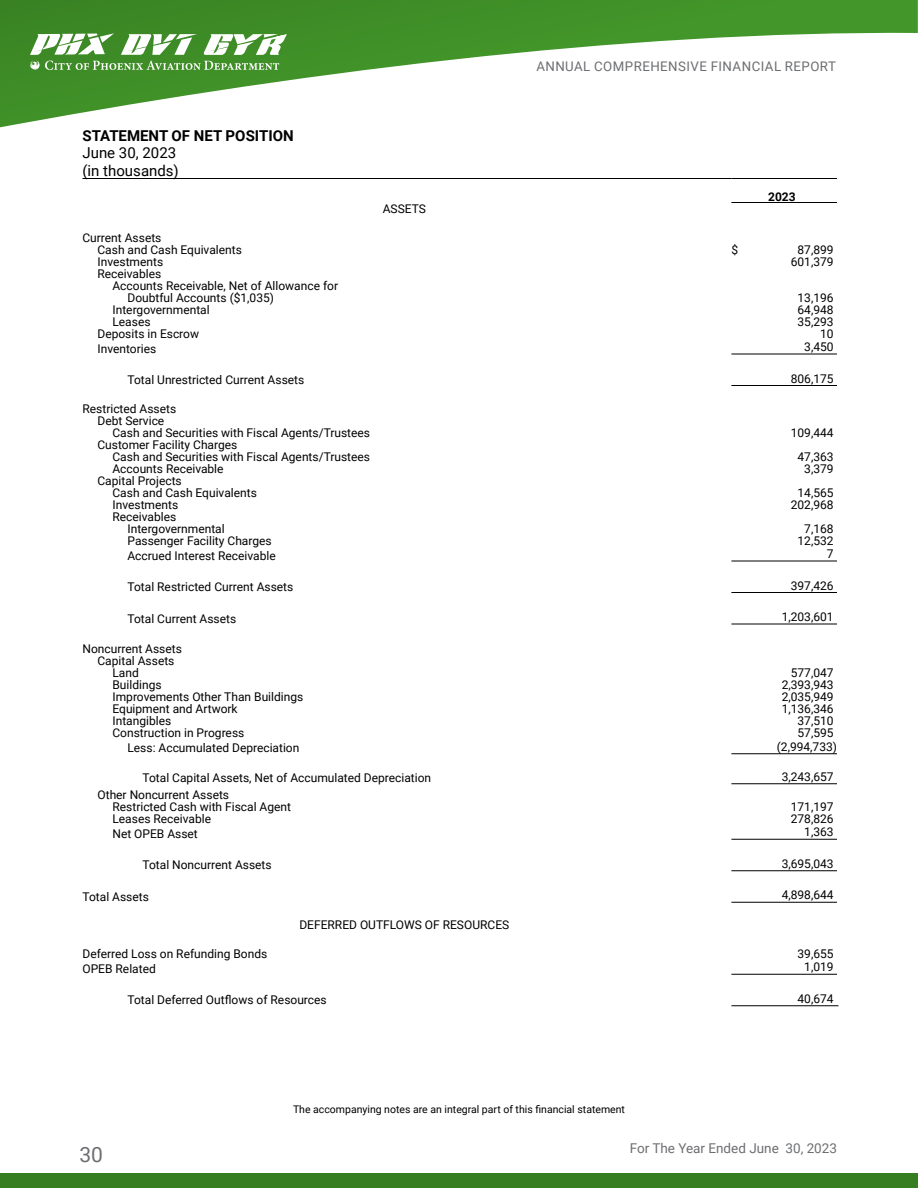
<style>
.page{position:relative;width:918px;height:1188px;background:#fff}
.page>*{position:absolute;margin:0;border:0;box-sizing:border-box;transform-origin:0 0}
.t1{font:21px "Roboto";color:#6d6e71}
.t2{font:15px "Roboto";color:#000}
.Table_Heading{font:700 15px "Roboto";color:#000}
.t3{font:13.5px "Roboto";color:#6d6e71}
.t4{font:13.2px "Roboto";letter-spacing:.035em;color:#6d6e71}
.Table_Text_Indent_2{font:12px "Roboto";color:#000}
.Table_Text_Indent_3{font:12px "Roboto";color:#000}
.Table_Numbers_Right{font:12px "Roboto";color:#000}
.Table_Text_Indent_1{font:12px "Roboto";color:#000}
.Table_Text{font:12px "Roboto";color:#000}
.Table_Text_Indent_4{font:12px "Roboto";color:#000}
.Table_Numbers_Center{font:12px "Roboto";color:#000}
.Table_Numbers_Center-2{font:700 12px "Roboto";color:#000}
.t5{font:10.5px "Roboto";color:#000}
</style>
<div class="page">
<svg style="left:0;top:0;width:918px;height:128px"></svg>
<svg style="left:30px;top:33px;width:257px;height:37px"></svg>
<div style="left:0;top:1173px;width:918px;height:15px;background:#377e22"></div>
<hr style="left:82px;top:178px;width:649px;height:1px;background:#000">
<hr style="left:731px;top:178px;width:106px;height:1px;background:#000">
<hr style="left:731px;top:202px;width:106px;height:1px;background:#000">
<hr style="left:731px;top:354px;width:106px;height:1px;background:#000">
<hr style="left:731px;top:385px;width:106px;height:1px;background:#000">
<hr style="left:731px;top:561px;width:106px;height:1px;background:#000">
<hr style="left:731px;top:592px;width:106px;height:1px;background:#000">
<hr style="left:731px;top:624px;width:106px;height:1px;background:#000">
<hr style="left:731px;top:753px;width:106px;height:1px;background:#000">
<hr style="left:731px;top:783px;width:106px;height:1px;background:#000">
<hr style="left:731px;top:839px;width:106px;height:1px;background:#000">
<hr style="left:731px;top:870px;width:106px;height:1px;background:#000">
<hr style="left:731px;top:902px;width:106px;height:1px;background:#000">
<hr style="left:731px;top:974px;width:106px;height:1px;background:#000">
<hr style="left:731px;top:1005px;width:107px;height:1px;background:#000">
<p class="Table_Heading" style="left:82px;top:125px;width:213px">STATEMENT OF NET POSITION</p>
<p class="t2" style="left:82px;top:142px;width:95px">June 30, 2023</p>
<p class="t2" style="left:82px;top:160px;width:98px">(in thousands)</p>
<p class="Table_Numbers_Center" style="left:383px;top:200px;width:45px">ASSETS</p>
<p class="t4" style="left:536px;top:57px;width:301px">ANNUAL COMPREHENSIVE FINANCIAL REPORT</p>
<p class="Table_Numbers_Center-2" style="left:768px;top:188px;width:29px">2023</p>
<p class="Table_Text" style="left:82px;top:229px;width:81px">Current Assets</p>
<p class="Table_Text_Indent_1" style="left:98px;top:241px;width:146px">Cash and Cash Equivalents</p>
<p class="Table_Numbers_Right" style="left:731px;top:241px;width:8px">$</p>
<p class="Table_Numbers_Right" style="left:798px;top:241px;width:38px">87,899</p>
<p class="Table_Text_Indent_1" style="left:98px;top:253px;width:67px">Investments</p>
<p class="Table_Numbers_Right" style="left:791px;top:253px;width:44px">601,379</p>
<p class="Table_Text_Indent_1" style="left:98px;top:265px;width:65px">Receivables</p>
<p class="Table_Text_Indent_2" style="left:112px;top:277px;width:227px">Accounts Receivable, Net of Allowance for</p>
<p class="Table_Text_Indent_3" style="left:128px;top:289px;width:148px">Doubtful Accounts ($1,035)</p>
<p class="Table_Numbers_Right" style="left:798px;top:289px;width:38px">13,196</p>
<p class="Table_Text_Indent_2" style="left:112px;top:301px;width:99px">Intergovernmental</p>
<p class="Table_Numbers_Right" style="left:798px;top:301px;width:38px">64,948</p>
<p class="Table_Text_Indent_2" style="left:112px;top:313px;width:40px">Leases</p>
<p class="Table_Numbers_Right" style="left:798px;top:313px;width:38px">35,293</p>
<p class="Table_Text_Indent_1" style="left:98px;top:325px;width:103px">Deposits in Escrow</p>
<p class="Table_Numbers_Right" style="left:820px;top:325px;width:15px">10</p>
<p class="Table_Text_Indent_1" style="left:98px;top:340px;width:60px">Inventories</p>
<p class="Table_Numbers_Right" style="left:804px;top:338px;width:31px">3,450</p>
<p class="Table_Text_Indent_3" style="left:128px;top:371px;width:178px">Total Unrestricted Current Assets</p>
<p class="Table_Numbers_Right" style="left:791px;top:370px;width:44px">806,175</p>
<p class="Table_Text" style="left:82px;top:400px;width:95px">Restricted Assets</p>
<p class="Table_Text_Indent_1" style="left:98px;top:412px;width:68px">Debt Service</p>
<p class="Table_Text_Indent_2" style="left:112px;top:424px;width:259px">Cash and Securities with Fiscal Agents/Trustees</p>
<p class="Table_Numbers_Right" style="left:791px;top:424px;width:44px">109,444</p>
<p class="Table_Text_Indent_1" style="left:98px;top:436px;width:141px">Customer Facility Charges</p>
<p class="Table_Text_Indent_2" style="left:112px;top:448px;width:259px">Cash and Securities with Fiscal Agents/Trustees</p>
<p class="Table_Numbers_Right" style="left:798px;top:448px;width:38px">47,363</p>
<p class="Table_Text_Indent_2" style="left:112px;top:460px;width:113px">Accounts Receivable</p>
<p class="Table_Numbers_Right" style="left:804px;top:460px;width:31px">3,379</p>
<p class="Table_Text_Indent_1" style="left:98px;top:472px;width:86px">Capital Projects</p>
<p class="Table_Text_Indent_2" style="left:112px;top:484px;width:146px">Cash and Cash Equivalents</p>
<p class="Table_Numbers_Right" style="left:798px;top:484px;width:38px">14,565</p>
<p class="Table_Text_Indent_2" style="left:112px;top:496px;width:67px">Investments</p>
<p class="Table_Numbers_Right" style="left:791px;top:496px;width:44px">202,968</p>
<p class="Table_Text_Indent_2" style="left:112px;top:508px;width:65px">Receivables</p>
<p class="Table_Text_Indent_3" style="left:128px;top:520px;width:99px">Intergovernmental</p>
<p class="Table_Numbers_Right" style="left:804px;top:520px;width:31px">7,168</p>
<p class="Table_Text_Indent_3" style="left:128px;top:532px;width:146px">Passenger Facility Charges</p>
<p class="Table_Numbers_Right" style="left:798px;top:532px;width:38px">12,532</p>
<p class="Table_Text_Indent_3" style="left:128px;top:547px;width:150px">Accrued Interest Receivable</p>
<p class="Table_Numbers_Right" style="left:827px;top:545px;width:8px">7</p>
<p class="Table_Text_Indent_3" style="left:128px;top:578px;width:167px">Total Restricted Current Assets</p>
<p class="Table_Numbers_Right" style="left:791px;top:577px;width:44px">397,426</p>
<p class="Table_Text_Indent_3" style="left:128px;top:610px;width:110px">Total Current Assets</p>
<p class="Table_Numbers_Right" style="left:782px;top:608px;width:53px">1,203,601</p>
<p class="Table_Text" style="left:82px;top:641px;width:101px">Noncurrent Assets</p>
<p class="Table_Text_Indent_1" style="left:98px;top:653px;width:79px">Capital Assets</p>
<p class="Table_Text_Indent_2" style="left:112px;top:665px;width:28px">Land</p>
<p class="Table_Numbers_Right" style="left:791px;top:665px;width:44px">577,047</p>
<p class="Table_Text_Indent_2" style="left:112px;top:677px;width:51px">Buildings</p>
<p class="Table_Numbers_Right" style="left:782px;top:677px;width:53px">2,393,943</p>
<p class="Table_Text_Indent_2" style="left:112px;top:689px;width:192px">Improvements Other Than Buildings</p>
<p class="Table_Numbers_Right" style="left:782px;top:689px;width:53px">2,035,949</p>
<p class="Table_Text_Indent_2" style="left:112px;top:701px;width:127px">Equipment and Artwork</p>
<p class="Table_Numbers_Right" style="left:782px;top:701px;width:53px">1,136,346</p>
<p class="Table_Text_Indent_2" style="left:112px;top:713px;width:60px">Intangibles</p>
<p class="Table_Numbers_Right" style="left:798px;top:713px;width:38px">37,510</p>
<p class="Table_Text_Indent_2" style="left:112px;top:725px;width:133px">Construction in Progress</p>
<p class="Table_Numbers_Right" style="left:798px;top:725px;width:38px">57,595</p>
<p class="Table_Text_Indent_3" style="left:128px;top:740px;width:173px">Less: Accumulated Depreciation</p>
<p class="Table_Numbers_Right" style="left:777px;top:738px;width:62px">(2,994,733)</p>
<p class="Table_Text_Indent_4" style="left:142px;top:770px;width:290px">Total Capital Assets, Net of Accumulated Depreciation</p>
<p class="Table_Numbers_Right" style="left:782px;top:768px;width:53px">3,243,657</p>
<p class="Table_Text_Indent_1" style="left:98px;top:786px;width:133px">Other Noncurrent Assets</p>
<p class="Table_Text_Indent_2" style="left:112px;top:798px;width:180px">Restricted Cash with Fiscal Agent</p>
<p class="Table_Numbers_Right" style="left:791px;top:798px;width:44px">171,197</p>
<p class="Table_Text_Indent_2" style="left:112px;top:810px;width:100px">Leases Receivable</p>
<p class="Table_Numbers_Right" style="left:791px;top:810px;width:44px">278,826</p>
<p class="Table_Text_Indent_2" style="left:112px;top:825px;width:87px">Net OPEB Asset</p>
<p class="Table_Numbers_Right" style="left:804px;top:824px;width:31px">1,363</p>
<p class="Table_Text_Indent_4" style="left:142px;top:857px;width:131px">Total Noncurrent Assets</p>
<p class="Table_Numbers_Right" style="left:782px;top:855px;width:53px">3,695,043</p>
<p class="Table_Text" style="left:82px;top:888px;width:68px">Total Assets</p>
<p class="Table_Numbers_Right" style="left:782px;top:887px;width:53px">4,898,644</p>
<p class="Table_Numbers_Center" style="left:299px;top:917px;width:211px">DEFERRED OUTFLOWS OF RESOURCES</p>
<p class="Table_Text" style="left:82px;top:945px;width:186px">Deferred Loss on Refunding Bonds</p>
<p class="Table_Numbers_Right" style="left:798px;top:945px;width:38px">39,655</p>
<p class="Table_Text" style="left:82px;top:960px;width:75px">OPEB Related</p>
<p class="Table_Numbers_Right" style="left:804px;top:959px;width:31px">1,019</p>
<p class="Table_Text_Indent_3" style="left:128px;top:992px;width:201px">Total Deferred Outflows of Resources</p>
<p class="Table_Numbers_Right" style="left:798px;top:990px;width:38px">40,674</p>
<h1 class="t1" style="left:80px;top:1139px;width:25px">30</h1>
<p class="t5" style="left:293px;top:1102px;width:334px">The accompanying notes are an integral part of this financial statement</p>
<p class="t3" style="left:630px;top:1139px;width:209px">For The Year Ended June 30, 2023</p>
</div>
